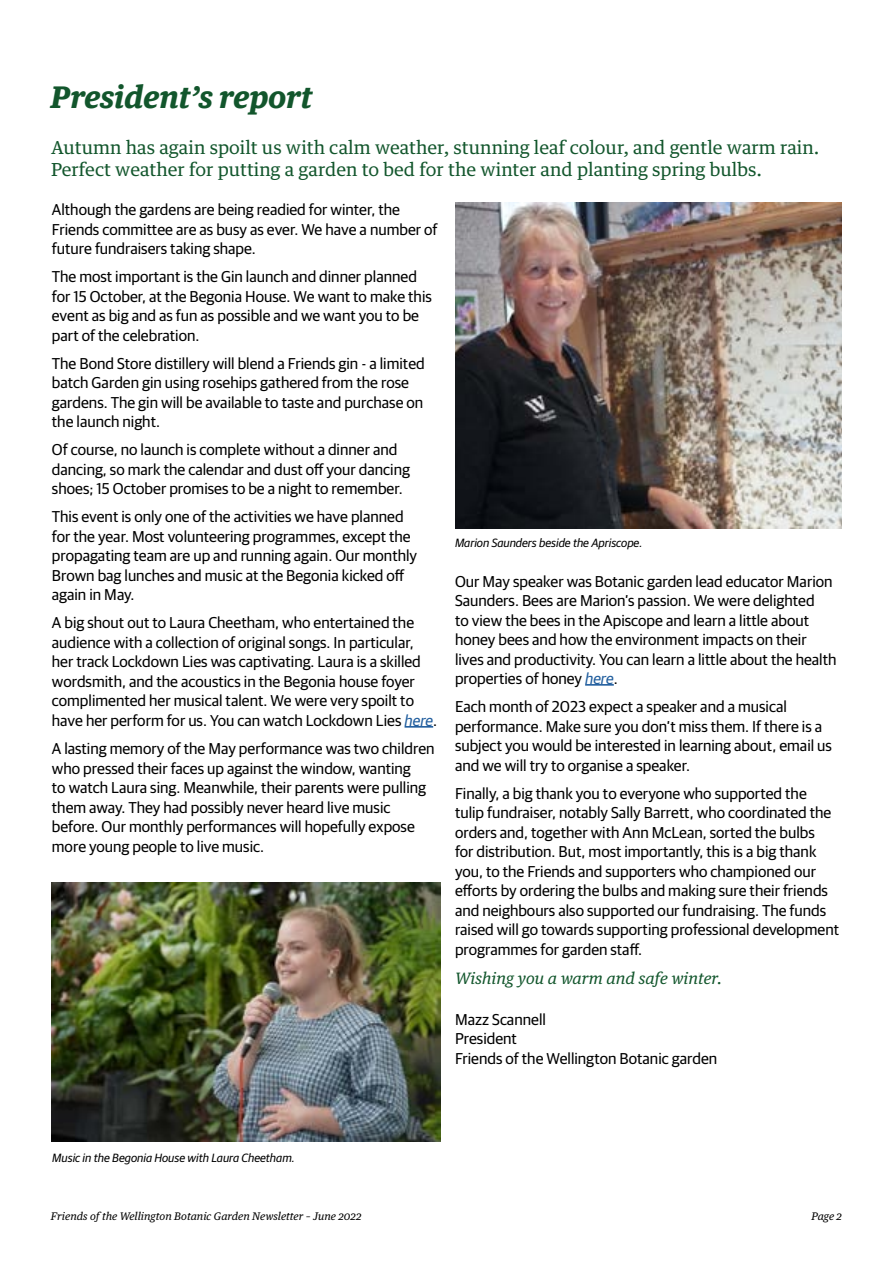
<style>
.page{position:relative;width:893px;height:1263px;background:#fff}
.page>*{position:absolute;margin:0;border:0;box-sizing:border-box;transform-origin:0 0}
.t1{font:italic 700 30px "Guardian Text Egyp TT";color:#12562c}
.t2{font:18px/21.6px "Guardian Text Egyp";color:#12562c}
.t3{font:15.75px/19.5px "Guardian Sans";color:#000}
.t4{font:italic 15.75px "Guardian Text Egyp";color:#12562c}
.t5{font:italic 12px "Guardian Sans";color:#000}
.t6{font:italic 10.5px "Guardian Text Egyp";color:#000}
.s1{font-style:italic;color:#215e9e}
</style>
<div class="page">
<hr style="left:405px;top:726px;width:28px;height:2px;background:#215e9e">
<hr style="left:585px;top:684px;width:29px;height:2px;background:#215e9e">
<img style="left:52px;top:882px;width:389px;height:259px">
<img style="left:455px;top:203px;width:387px;height:326px">
<h1 class="t1" style="left:51px;top:73px;width:263px">President’s report</h1>
<p class="t2" style="left:51px;top:135px;width:770px">Autumn has again spoilt us with calm weather, stunning leaf colour, and gentle warm rain.<br>Perfect weather for putting a garden to bed for the winter and planting spring bulbs.</p>
<p class="t3" style="left:52px;top:199px;width:387px">Although the gardens are being readied for winter, the<br>Friends committee are as busy as ever. We have a number of future fundraisers taking shape.</p>
<p class="t3" style="left:52px;top:266px;width:382px">The most important is the Gin launch and dinner planned for 15 October, at the Begonia House. We want to make this event as big and as fun as possible and we want you to be part of the celebration.</p>
<p class="t3" style="left:52px;top:353px;width:374px">The Bond Store distillery will blend a Friends gin - a limited batch Garden gin using rosehips gathered from the rose gardens. The gin will be available to taste and purchase on the launch night.</p>
<p class="t3" style="left:52px;top:439px;width:360px">Of course, no launch is complete without a dinner and dancing, so mark the calendar and dust off your dancing shoes; 15 October promises to be a night to remember.</p>
<p class="t3" style="left:52px;top:506px;width:367px">This event is only one of the activities we have planned for the year. Most volunteering programmes, except the propagating team are up and running again. Our monthly Brown bag lunches and music at the Begonia kicked off again in May.</p>
<p class="t3" style="left:52px;top:612px;width:387px">A big shout out to Laura Cheetham, who entertained the audience with a collection of original songs. In particular, her track Lockdown Lies was captivating. Laura is a skilled wordsmith, and the acoustics in the Begonia house foyer complimented her musical talent. We were very spoilt to have her perform for us. You can watch Lockdown Lies <span class="s1">here</span>.</p>
<p class="t3" style="left:52px;top:738px;width:384px">A lasting memory of the May performance was two children who pressed their faces up against the window, wanting<br>to watch Laura sing. Meanwhile, their parents were pulling them away. They had possibly never heard live music before. Our monthly performances will hopefully expose more young people to live music.</p>
<p class="t5" style="left:455px;top:534px;width:189px">Marion Saunders beside the Apriscope.</p>
<p class="t3" style="left:455px;top:570px;width:383px">Our May speaker was Botanic garden lead educator Marion Saunders. Bees are Marion’s passion. We were delighted<br>to view the bees in the Apiscope and learn a little about honey bees and how the environment impacts on their lives and productivity. You can learn a little about the health properties of honey <span class="s1">here</span>.</p>
<p class="t3" style="left:455px;top:696px;width:379px">Each month of 2023 expect a speaker and a musical performance. Make sure you don’t miss them. If there is a subject you would be interested in learning about, email us and we will try to organise a speaker.</p>
<p class="t3" style="left:455px;top:782px;width:386px">Finally, a big thank you to everyone who supported the tulip fundraiser, notably Sally Barrett, who coordinated the orders and, together with Ann McLean, sorted the bulbs<br>for distribution. But, most importantly, this is a big thank you, to the Friends and supporters who championed our efforts by ordering the bulbs and making sure their friends and neighbours also supported our fundraising. The funds raised will go towards supporting professional development programmes for garden staff.</p>
<p class="t4" style="left:455px;top:965px;width:269px">Wishing you a warm and safe winter.</p>
<p class="t3" style="left:455px;top:1008px;width:264px">Mazz Scannell<br>President<br>Friends of the Wellington Botanic garden</p>
<p class="t5" style="left:52px;top:1149px;width:244px">Music in the Begonia House with Laura Cheetham.</p>
<p class="t6" style="left:51px;top:1207px;width:312px">Friends of the Wellington Botanic Garden Newsletter – June 2022</p>
<p class="t6" style="left:811px;top:1207px;width:32px">Page 2</p>
</div>
